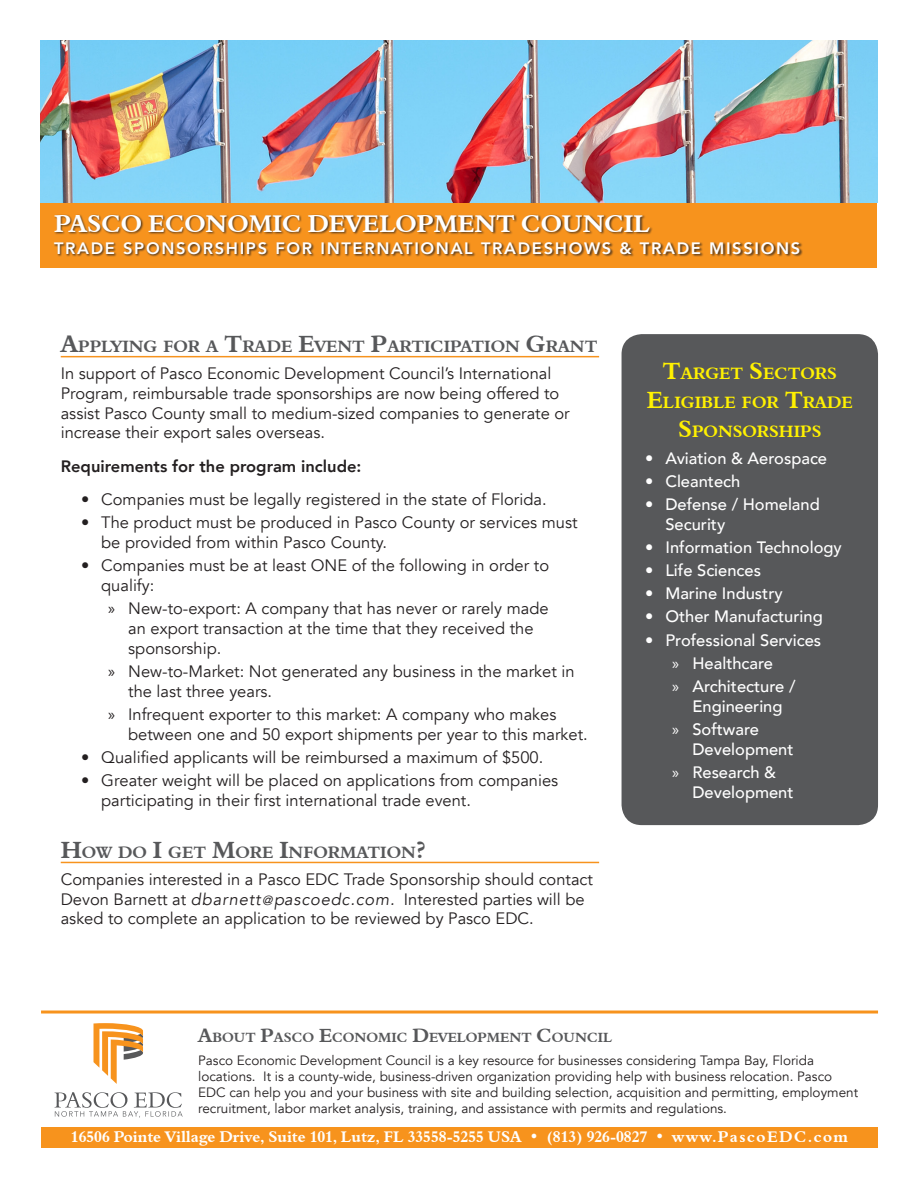
<style>
.page{position:relative;width:918px;height:1188px;background:#fff}
.page>*{position:absolute;margin:0;border:0;box-sizing:border-box;transform-origin:0 0}
.t1{font:24.75px "Aldine 401 BT Bold A";color:#fff}
.t2{font:16.8px "Aldine 401 BT Bold A";color:#57585a}
.H1_sidebar{font:16.8px "Aldine 401 BT Bold A";color:#fff101}
.t3{font:16.5px/19.8px "Avenir";color:#231f20}
.t4{font:500 16.5px/19.8px "Avenir";color:#fff}
.t5{font:800 16.5px "Avenir";letter-spacing:.1em;color:#fff}
.t6{font:800 16.5px "Avenir";color:#231f20}
.t7{font:15.75px "Aldine 401 BT Bold A";color:#fff}
.H1_Footer{font:13.65px "Aldine 401 BT Bold A";color:#57585a}
.t8{font:13.5px/16.2px "Avenir";color:#231f20}
.s1{font-size:24px}
.s2{font-family:"Myriad Pro"}
.s3{font-style:italic}
.s4{font-style:italic;font-size:13.2px}
.s5{font-family:"Myriad Pro";font-weight:400}
.s6{font-size:19.5px}
</style>
<div class="page">
<div style="left:40px;top:202px;width:838px;height:66px;background:#f7931d"></div>
<div style="left:54px;top:214px;width:749px;height:43px;background:#231f20;opacity:.75"></div>
<img style="left:40px;top:40px;width:838px;height:162px">
<hr style="left:41px;top:1011px;width:837px;height:3px;background:#f7931d">
<div style="left:41px;top:1127px;width:837px;height:21px;background:#f7931d"></div>
<svg style="left:55px;top:1092px;width:128px;height:26px"></svg>
<svg style="left:94px;top:1023px;width:49px;height:61px"></svg>
<hr style="left:61px;top:356px;width:538px;height:1px;background:#f7931d">
<hr style="left:61px;top:862px;width:538px;height:1px;background:#f7931d">
<div style="left:622px;top:334px;width:256px;height:491px;background:#57585a;border-radius:20px"></div>
<p class="t1" style="left:54px;top:208px;width:598px">PASCO ECONOMIC DEVELOPMENT COUNCIL</p>
<p class="t5" style="left:54px;top:236px;width:748px">TRADE SPONSORSHIPS FOR INTERNATIONAL TRADESHOWS &amp; TRADE MISSIONS</p>
<h1 class="t2" style="left:61px;top:336px;width:208px"><span class="s1">A</span>PPLYING FOR A <span class="s1">T</span>RADE</h1>
<h1 class="t2" style="left:298px;top:336px;width:301px"><span class="s1">E</span>VENT <span class="s1">P</span>ARTICIPATION <span class="s1">G</span>RANT</h1>
<p class="t3" style="left:61px;top:364px;width:511px">In support of Pasco Economic Development Council’s International Program, reimbursable trade sponsorships are now being offered to assist Pasco County small to medium-sized companies to generate or increase their export sales overseas.</p>
<h2 class="t6" style="left:61px;top:453px;width:302px">Requirements for the program include:</h2>
<p class="t3" style="left:81px;top:490px;width:467px">• Companies must be legally registered in the state of Florida.</p>
<p class="t3" style="left:101px;top:513px;width:478px;text-indent:-20px">• The product must be produced in Pasco County or services must be provided from within Pasco County.</p>
<p class="t3" style="left:101px;top:556px;width:449px;text-indent:-20px">• Companies must be at least ONE of the following in order to qualify:</p>
<p class="t3" style="left:128px;top:599px;width:422px;text-indent:-20px"><span class="s2">»</span> New-to-export: A company that has never or rarely made an export transaction at the time that they received the sponsorship.</p>
<p class="t3" style="left:128px;top:662px;width:448px;text-indent:-20px"><span class="s2">»</span> New-to-Market: Not generated any business in the market in the last three years.</p>
<p class="t3" style="left:128px;top:705px;width:461px;text-indent:-20px"><span class="s2">»</span> Infrequent exporter to this market: A company who makes between one and 50 export shipments per year to this market.</p>
<p class="t3" style="left:81px;top:747px;width:464px">• Qualified applicants will be reimbursed a maximum of $500.</p>
<p class="t3" style="left:101px;top:771px;width:459px;text-indent:-20px">• Greater weight will be placed on applications from companies participating in their first international trade event.</p>
<h1 class="t2" style="left:61px;top:842px;width:367px"><span class="s1">H</span>OW DO <span class="s1">I</span> GET <span class="s1">M</span>ORE <span class="s1">I</span>NFORMATION<span class="s1">?</span></h1>
<p class="t3" style="left:61px;top:869px;width:534px">Companies interested in a Pasco EDC Trade Sponsorship should contact<br>Devon Barnett at <span class="s3">dbarnett</span><span class="s4">@</span><span class="s3">pascoedc.com.</span> Interested parties will be asked to complete an application to be reviewed by Pasco EDC.</p>
<p class="H1_sidebar" style="left:663px;top:363px;width:176px"><span class="s1">T</span>ARGET <span class="s1">S</span>ECTORS</p>
<p class="H1_sidebar" style="left:647px;top:392px;width:182px"><span class="s1">E</span>LIGIBLE FOR <span class="s1">T</span>RADE</p>
<p class="H1_sidebar" style="left:678px;top:421px;width:145px"><span class="s1">S</span>PONSORSHIPS</p>
<p class="t4" style="left:645px;top:447px;width:183px">• Aviation &amp; Aerospace</p>
<p class="t4" style="left:645px;top:470px;width:97px">• Cleantech</p>
<p class="t4" style="left:665px;top:493px;width:156px;text-indent:-20px">• Defense / Homeland<br>Security</p>
<p class="t4" style="left:645px;top:536px;width:198px">• Information Technology</p>
<p class="t4" style="left:645px;top:559px;width:117px">• Life Sciences</p>
<p class="t4" style="left:645px;top:583px;width:139px">• Marine Industry</p>
<p class="t4" style="left:645px;top:606px;width:179px">• Other Manufacturing</p>
<p class="t4" style="left:645px;top:629px;width:178px">• Professional Services</p>
<p class="t4" style="left:672px;top:652px;width:102px"><span class="s5">»</span> Healthcare</p>
<p class="t4" style="left:672px;top:675px;width:125px;text-align:center"><span class="s5">»</span> Architecture /<br>Engineering</p>
<p class="t4" style="left:692px;top:718px;width:103px;text-indent:-20px"><span class="s5">»</span> Software<br>Development</p>
<p class="t4" style="left:692px;top:761px;width:103px;text-indent:-20px"><span class="s5">»</span> Research &amp;<br>Development</p>
<p class="H1_Footer" style="left:198px;top:1029px;width:416px"><span class="s6">A</span>BOUT <span class="s6">P</span>ASCO <span class="s6">E</span>CONOMIC <span class="s6">D</span>EVELOPMENT <span class="s6">C</span>OUNCIL</p>
<p class="t8" style="left:198px;top:1052px;width:661px">Pasco Economic Development Council is a key resource for businesses considering Tampa Bay, Florida locations. It is a county-wide, business-driven organization providing help with business relocation. Pasco EDC can help you and your business with site and building selection, acquisition and permitting, employment recruitment, labor market analysis, training, and assistance with permits and regulations.</p>
<p class="t7" style="left:71px;top:1127px;width:779px">16506 Pointe Village Drive, Suite 101, Lutz, FL 33558-5255 USA • (813) 926-0827 • www.PascoEDC.com</p>
</div>
